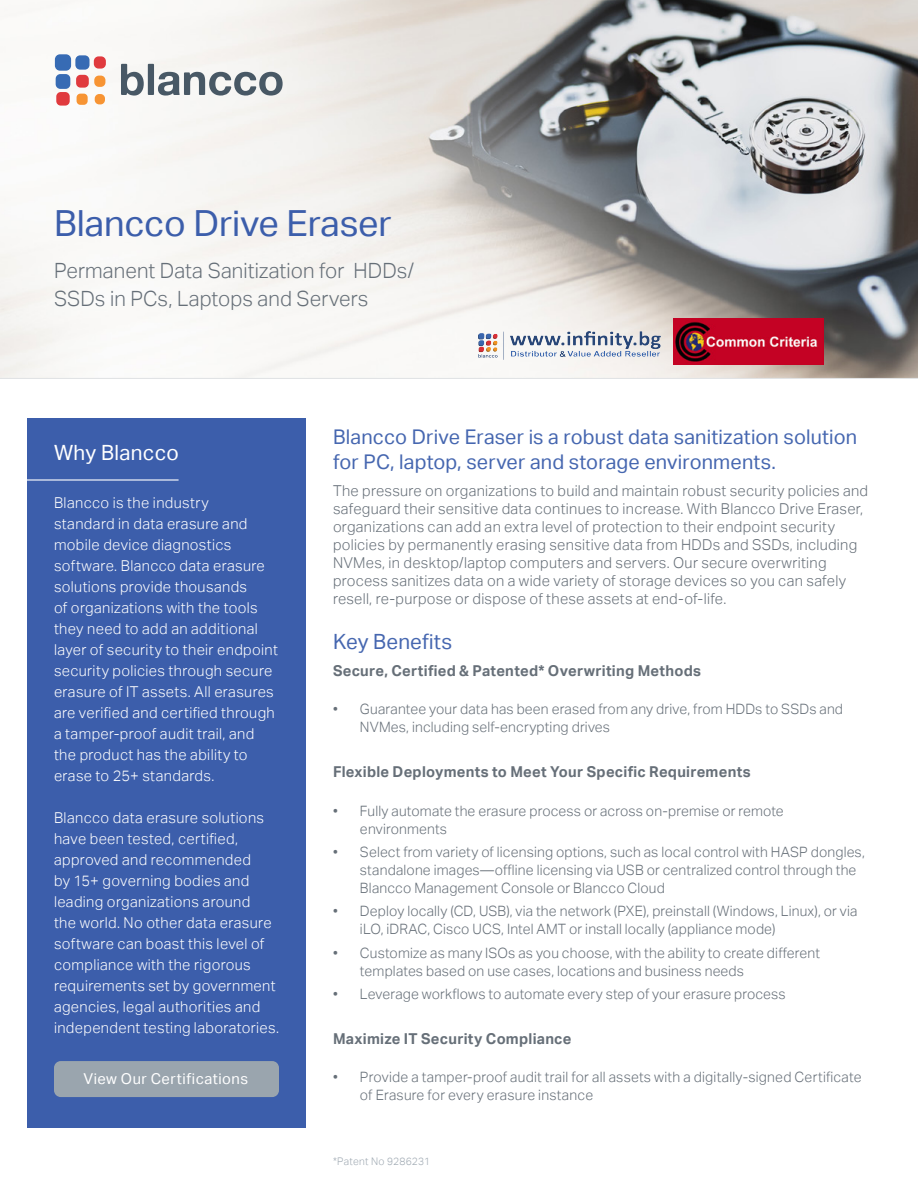
<style>
.page{position:relative;width:918px;height:1188px;background:#fff}
.page>*{position:absolute;margin:0;border:0;box-sizing:border-box;transform-origin:0 0}
.t1{font:36px "Aktiv Grotesk";letter-spacing:-.005em;color:#3c5eab}
.t2{font:300 21px/28.5px "Aktiv Grotesk";letter-spacing:.005em;color:#666f78}
.t3{font:21px "Aktiv Grotesk";letter-spacing:.01em;color:#4667b0}
.t4{font:21px "Aktiv Grotesk";letter-spacing:.015em;color:#fff}
.t5{font:20.25px/25.5px "Aktiv Grotesk";letter-spacing:.01em;color:#4667b0}
.t6{font:300 15px/21px "Aktiv Grotesk";letter-spacing:.025em;color:#fff}
.t7{font:300 15px/18px "Aktiv Grotesk";letter-spacing:.02em;color:#666f78}
.t8{font:700 15px "Aktiv Grotesk";letter-spacing:.02em;color:#666f78}
.t9{font:15px "Aktiv Grotesk";letter-spacing:.035em;color:#fff}
.t10{font:300 14.25px/18px "Aktiv Grotesk";letter-spacing:.01em;color:#666f78}
.t11{font:300 10.5px "Aktiv Grotesk";letter-spacing:.02em;color:#9fa9b2}
</style>
<div class="page">
<img style="left:0;top:0;width:918px;height:378px">
<img style="left:674px;top:318px;width:150px;height:46px">
<div style="left:27px;top:418px;width:279px;height:710px;background:#3c5eab"></div>
<hr style="left:27px;top:479px;width:152px;height:2px;background:#fff">
<div style="left:54px;top:1061px;width:225px;height:36px;background:#9aa5ae;border-radius:7px"></div>
<div style="left:77px;top:94px;width:11px;height:11px;background:#f79433;border-radius:4px"></div>
<div style="left:95px;top:94px;width:10px;height:10px;background:#f79433;border-radius:5px"></div>
<div style="left:94px;top:76px;width:11px;height:11px;background:#f79433;border-radius:5px"></div>
<div style="left:56px;top:74px;width:14px;height:15px;background:#376bb4;border-radius:5px"></div>
<div style="left:55px;top:54px;width:16px;height:17px;background:#376bb4;border-radius:5px"></div>
<div style="left:75px;top:55px;width:15px;height:15px;background:#376bb4;border-radius:5px"></div>
<div style="left:56px;top:92px;width:14px;height:14px;background:#e03a3e;border-radius:4px"></div>
<div style="left:76px;top:75px;width:13px;height:13px;background:#e03a3e;border-radius:4px"></div>
<div style="left:94px;top:56px;width:12px;height:13px;background:#e03a3e;border-radius:5px"></div>
<svg style="left:121px;top:64px;width:23px;height:32px"></svg>
<div style="left:148px;top:64px;width:6px;height:31px;background:#485865"></div>
<svg style="left:158px;top:72px;width:125px;height:24px"></svg>
<hr style="left:0;top:378px;width:918px;height:1px;background:#dfe1e3">
<img style="left:479px;top:331px;width:182px;height:28px">
<h1 class="t1" style="left:54px;top:202px;width:339px">Blancco Drive Eraser</h1>
<h2 class="t2" style="left:54px;top:256px;width:361px">Permanent Data Sanitization for HDDs/<br>SSDs in PCs, Laptops and Servers</h2>
<h2 class="t4" style="left:54px;top:441px;width:126px">Why Blancco</h2>
<p class="t6" style="left:54px;top:493px;width:225px">Blancco is the industry<br>standard in data erasure and mobile device diagnostics software. Blancco data erasure solutions provide thousands<br>of organizations with the tools they need to add an additional layer of security to their endpoint security policies through secure erasure of IT assets. All erasures are verified and certified through a tamper-proof audit trail, and the product has the ability to erase to 25+ standards.</p>
<p class="t6" style="left:54px;top:807px;width:226px">Blancco data erasure solutions have been tested, certified, approved and recommended<br>by 15+ governing bodies and leading organizations around<br>the world. No other data erasure software can boast this level of compliance with the rigorous requirements set by government agencies, legal authorities and independent testing laboratories.</p>
<p class="t9" style="left:83px;top:1070px;width:166px">View Our Certifications</p>
<h3 class="t5" style="left:333px;top:424px;width:526px">Blancco Drive Eraser is a robust data sanitization solution for PC, laptop, server and storage environments.</h3>
<p class="t7" style="left:333px;top:482px;width:537px">The pressure on organizations to build and maintain robust security policies and safeguard their sensitive data continues to increase. With Blancco Drive Eraser, organizations can add an extra level of protection to their endpoint security policies by permanently erasing sensitive data from HDDs and SSDs, including NVMes, in desktop/laptop computers and servers. Our secure overwriting process sanitizes data on a wide variety of storage devices so you can safely resell, re-purpose or dispose of these assets at end-of-life.</p>
<h2 class="t3" style="left:333px;top:630px;width:121px">Key Benefits</h2>
<p class="t8" style="left:333px;top:662px;width:370px">Secure, Certified &amp; Patented* Overwriting Methods</p>
<p class="t10" style="left:360px;top:700px;width:485px;text-indent:-27px">• Guarantee your data has been erased from any drive, from HDDs to SSDs and<br>NVMes, including self-encrypting drives</p>
<p class="t8" style="left:333px;top:763px;width:419px">Flexible Deployments to Meet Your Specific Requirements</p>
<p class="t10" style="left:360px;top:802px;width:425px;text-indent:-27px">• Fully automate the erasure process or across on-premise or remote environments</p>
<p class="t10" style="left:360px;top:843px;width:506px;text-indent:-27px">• Select from variety of licensing options, such as local control with HASP dongles, standalone images—offline licensing via USB or centralized control through the<br>Blancco Management Console or Blancco Cloud</p>
<p class="t10" style="left:360px;top:902px;width:499px;text-indent:-27px">• Deploy locally (CD, USB), via the network (PXE), preinstall (Windows, Linux), or via iLO, iDRAC, Cisco UCS, Intel AMT or install locally (appliance mode)</p>
<p class="t10" style="left:360px;top:944px;width:462px;text-indent:-27px">• Customize as many ISOs as you choose, with the ability to create different templates based on use cases, locations and business needs</p>
<p class="t10" style="left:333px;top:985px;width:454px">• Leverage workflows to automate every step of your erasure process</p>
<p class="t8" style="left:333px;top:1030px;width:240px">Maximize IT Security Compliance</p>
<p class="t10" style="left:360px;top:1069px;width:503px;text-indent:-27px">• Provide a tamper-proof audit trail for all assets with a digitally-signed Certificate of Erasure for every erasure instance</p>
<p class="t11" style="left:333px;top:1155px;width:99px">*Patent No 9286231</p>
</div>
